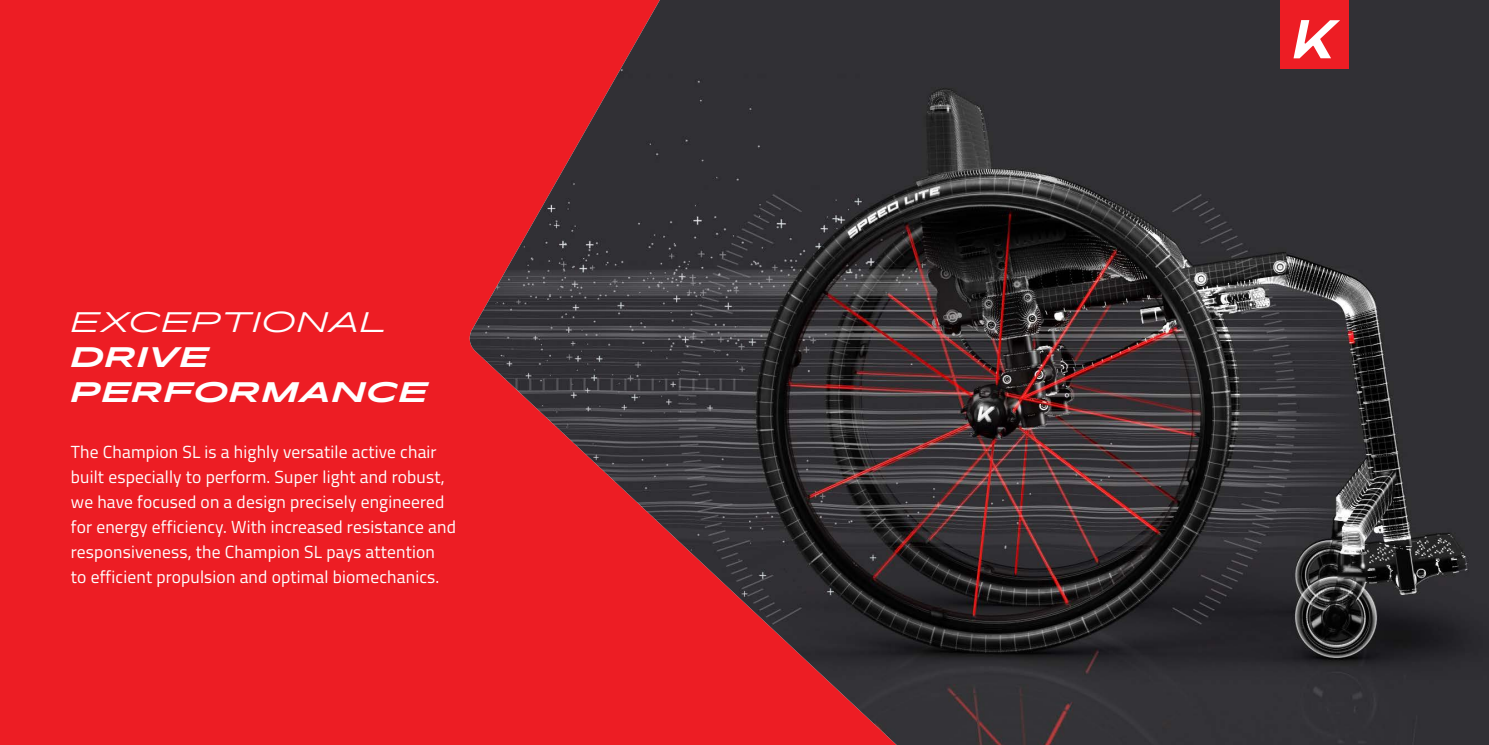
<style>
.page{position:relative;width:1489px;height:745px;background:#fff}
.page>*{position:absolute;margin:0;border:0;box-sizing:border-box;transform-origin:0 0}
.t1{font:italic 700 27.5px/35px "Pano";letter-spacing:.06em;color:#fff}
.t2{font:italic 300 27.5px "Pano";letter-spacing:.06em;color:#fff}
.t3{font:17.5px/25px "Titillium Web";letter-spacing:.01em;color:#fff}
</style>
<div class="page">
<div style="left:0;top:0;width:1488px;height:744px;background:#ed1d24"></div>
<img style="left:469px;top:0;width:1019px;height:744px">
<div style="left:1280px;top:0;width:68px;height:68px;background:#ed1d24"></div>
<svg style="left:1293px;top:20px;width:46px;height:38px"></svg>
<h1 class="t2" style="left:71px;top:304px;width:318px">EXCEPTIONAL</h1>
<h1 class="t1" style="left:71px;top:340px;width:358px">DRIVE<br>PERFORMANCE</h1>
<p class="t3" style="left:71px;top:438px;width:386px">The Champion SL is a highly versatile active chair built especially to perform. Super light and robust, we have focused on a design precisely engineered for energy efficiency. With increased resistance and responsiveness, the Champion SL pays attention<br>to efficient propulsion and optimal biomechanics.</p>
</div>
